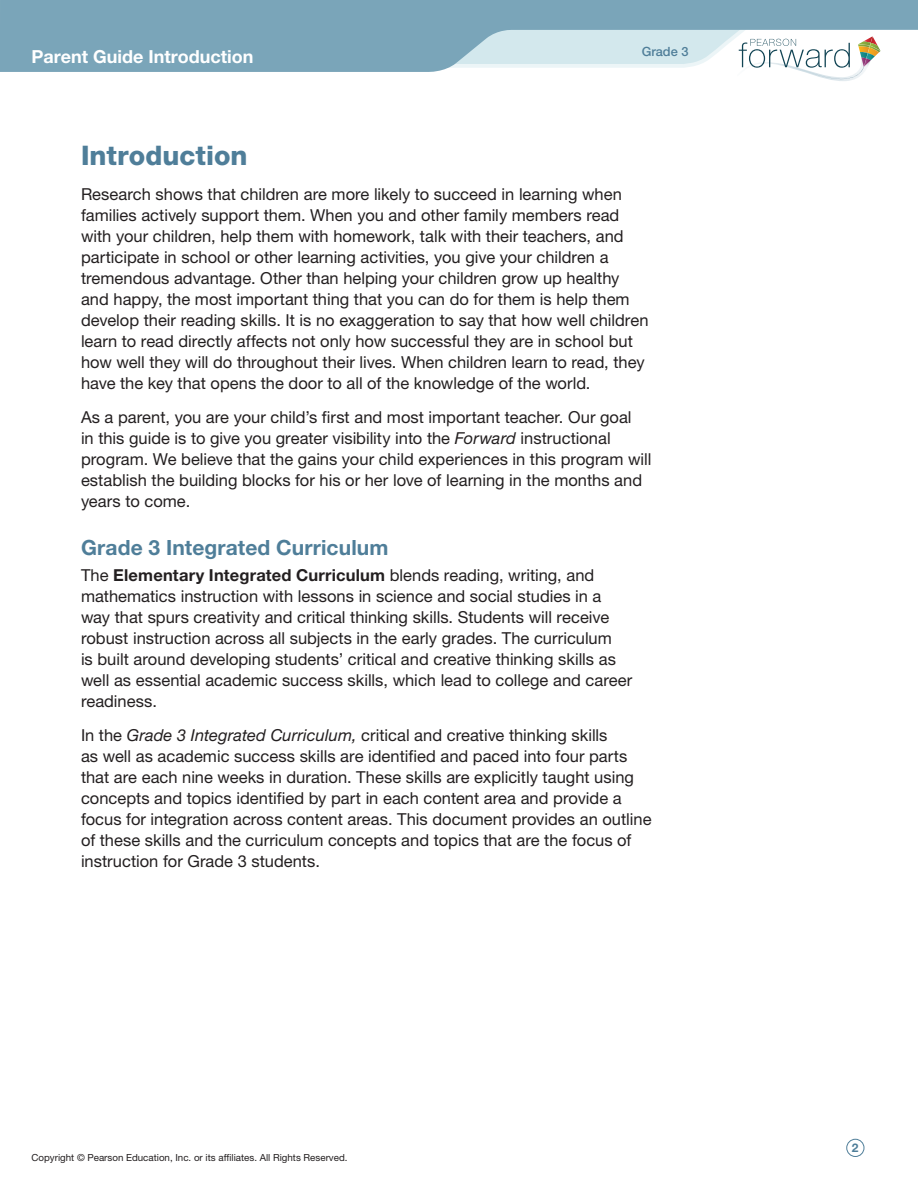
<style>
.page{position:relative;width:918px;height:1188px;background:#fff}
.page>*{position:absolute;margin:0;border:0;box-sizing:border-box;transform-origin:0 0}
.t1{font:800 27px "Helvetica Neue LT Std";color:#4f7e99}
.t2{font:700 21px "Helvetica Neue LT Std";letter-spacing:.005em;color:#4f7e99}
.t3{font:700 18px "Helvetica Neue LT Std";color:#fff}
.t4{font:16.5px/21px "Helvetica Neue LT Std";color:#231f20}
.t5{font:500 12.75px "Helvetica Neue LT Std";color:#4f7e99}
.t6{font:700 12px "Helvetica Neue LT Std";color:#4f7e99}
.t7{font:9.75px "Helvetica Neue LT Std";color:#231f20}
.s1{font-style:italic}
.s2{font-weight:700}
</style>
<div class="page">
<svg style="left:808px;top:73px;width:55px;height:8px"></svg>
<svg style="left:0;top:0;width:918px;height:73px;background:#99bac9"></svg>
<div style="left:846px;top:1139px;width:18px;height:18px;border:1px solid #4f7e99;border-radius:50%"></div>
<p class="t3" style="left:32px;top:45px;width:223px">Parent Guide Introduction</p>
<p class="t5" style="left:642px;top:44px;width:48px">Grade 3</p>
<h1 class="t1" style="left:81px;top:139px;width:168px">Introduction</h1>
<p class="t4" style="left:81px;top:183px;width:569px">Research shows that children are more likely to succeed in learning when families actively support them. When you and other family members read with your children, help them with homework, talk with their teachers, and participate in school or other learning activities, you give your children a tremendous advantage. Other than helping your children grow up healthy and happy, the most important thing that you can do for them is help them develop their reading skills. It is no exaggeration to say that how well children learn to read directly affects not only how successful they are in school but how well they will do throughout their lives. When children learn to read, they have the key that opens the door to all of the knowledge of the world.</p>
<p class="t4" style="left:81px;top:407px;width:572px">As a parent, you are your child’s first and most important teacher. Our goal<br>in this guide is to give you greater visibility into the <span class="s1">Forward</span> instructional program. We believe that the gains your child experiences in this program will establish the building blocks for his or her love of learning in the months and years to come.</p>
<p class="t2" style="left:81px;top:535px;width:309px">Grade 3 Integrated Curriculum</p>
<p class="t4" style="left:81px;top:564px;width:553px">The <span class="s2">Elementary Integrated Curriculum</span> blends reading, writing, and mathematics instruction with lessons in science and social studies in a way that spurs creativity and critical thinking skills. Students will receive robust instruction across all subjects in the early grades. The curriculum<br>is built around developing students’ critical and creative thinking skills as well as essential academic success skills, which lead to college and career readiness.</p>
<p class="t4" style="left:81px;top:725px;width:572px">In the <span class="s1">Grade 3 Integrated Curriculum,</span> critical and creative thinking skills<br>as well as academic success skills are identified and paced into four parts that are each nine weeks in duration. These skills are explicitly taught using concepts and topics identified by part in each content area and provide a focus for integration across content areas. This document provides an outline of these skills and the curriculum concepts and topics that are the focus of instruction for Grade 3 students.</p>
<p class="t7" style="left:32px;top:1152px;width:318px">Copyright © Pearson Education, Inc. or its affiliates. All Rights Reserved.</p>
<p class="t6" style="left:852px;top:1140px;width:8px">2</p>
</div>
